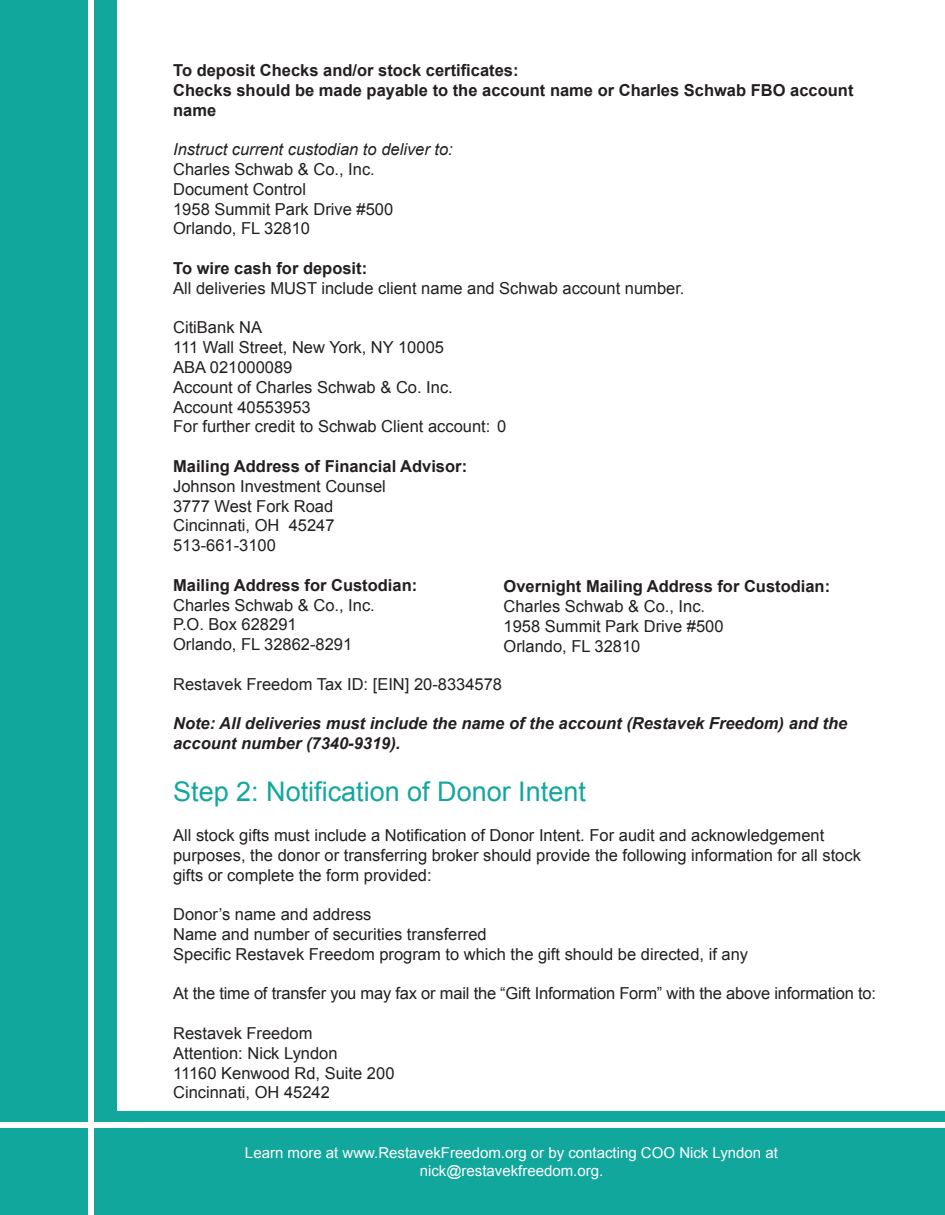
<style>
.page{position:relative;width:945px;height:1215px;background:#fff}
.page>*{position:absolute;margin:0;border:0;box-sizing:border-box;transform-origin:0 0}
.t1{font:27px "Arial";color:#12a79d}
.t2{font:16.5px/19.8px "Arial";color:#231f20}
.t3{font:700 16.5px/19.8px "Arial";color:#231f20}
.t4{font:italic 700 16.5px/19.8px "Arial";color:#231f20}
.t5{font:italic 16.5px "Arial";color:#231f20}
.t6{font:15px/18px "Arial";color:#fff;text-align:center}
.s1{font-style:inherit}
</style>
<div class="page">
<div style="left:0;top:0;width:117px;height:1215px;background:#12a79d"></div>
<div style="left:0;top:1112px;width:945px;height:103px;background:#12a79d"></div>
<div style="left:0;top:1122px;width:945px;height:6px;background:#fff"></div>
<div style="left:88px;top:0;width:6px;height:1215px;background:#fff"></div>
<p class="t3" style="left:173px;top:61px;width:682px">To deposit Checks and/or stock certificates:<br>Checks should be made payable to the account name or Charles Schwab FBO account name</p>
<p class="t5" style="left:173px;top:139px;width:281px">Instruct current custodian to deliver to:</p>
<p class="t2" style="left:173px;top:159px;width:222px">Charles Schwab &amp; Co., Inc.<br>Document Control<br>1958 Summit Park Drive #500<br>Orlando, FL 32810</p>
<p class="t3" style="left:173px;top:259px;width:196px">To wire cash for deposit:</p>
<p class="t2" style="left:173px;top:278px;width:513px">All deliveries MUST include client name and Schwab account number.</p>
<p class="t2" style="left:173px;top:318px;width:335px">CitiBank NA<br>111 Wall Street, New York, NY 10005<br>ABA 021000089<br>Account of Charles Schwab &amp; Co. Inc.<br>Account 40553953<br>For further credit to Schwab Client account: 0</p>
<p class="t3" style="left:173px;top:457px;width:296px">Mailing Address of Financial Advisor:</p>
<p class="t2" style="left:173px;top:476px;width:214px">Johnson Investment Counsel<br>3777 West Fork Road<br>Cincinnati, OH 45247<br>513-661-3100</p>
<p class="t3" style="left:173px;top:576px;width:246px">Mailing Address for Custodian:</p>
<p class="t2" style="left:173px;top:595px;width:203px">Charles Schwab &amp; Co., Inc.<br>P.O. Box 628291<br>Orlando, FL 32862-8291</p>
<p class="t2" style="left:173px;top:674px;width:330px">Restavek Freedom Tax ID: [EIN] 20-8334578</p>
<p class="t4" style="left:173px;top:714px;width:676px">Note: All deliveries must include the name of the account (Restavek Freedom) and the account number (<span class="s1">7340-9319</span>).</p>
<h1 class="t1" style="left:173px;top:774px;width:414px">Step 2: Notification of Donor Intent</h1>
<p class="t2" style="left:173px;top:825px;width:689px">All stock gifts must include a Notification of Donor Intent. For audit and acknowledgement purposes, the donor or transferring broker should provide the following information for all stock gifts or complete the form provided:</p>
<p class="t2" style="left:173px;top:905px;width:576px">Donor’s name and address<br>Name and number of securities transferred<br>Specific Restavek Freedom program to which the gift should be directed, if any</p>
<p class="t2" style="left:173px;top:984px;width:704px">At the time of transfer you may fax or mail the “Gift Information Form” with the above information to:</p>
<p class="t2" style="left:173px;top:1023px;width:223px">Restavek Freedom<br>Attention: Nick Lyndon<br>11160 Kenwood Rd, Suite 200<br>Cincinnati, OH 45242</p>
<p class="t3" style="left:504px;top:577px;width:328px">Overnight Mailing Address for Custodian:</p>
<p class="t2" style="left:504px;top:597px;width:222px">Charles Schwab &amp; Co., Inc.<br>1958 Summit Park Drive #500<br>Orlando, FL 32810</p>
<p class="t6" style="left:245px;top:1144px;width:535px">Learn more at www.RestavekFreedom.org or by contacting COO Nick Lyndon at nick@restavekfreedom.org.</p>
</div>
